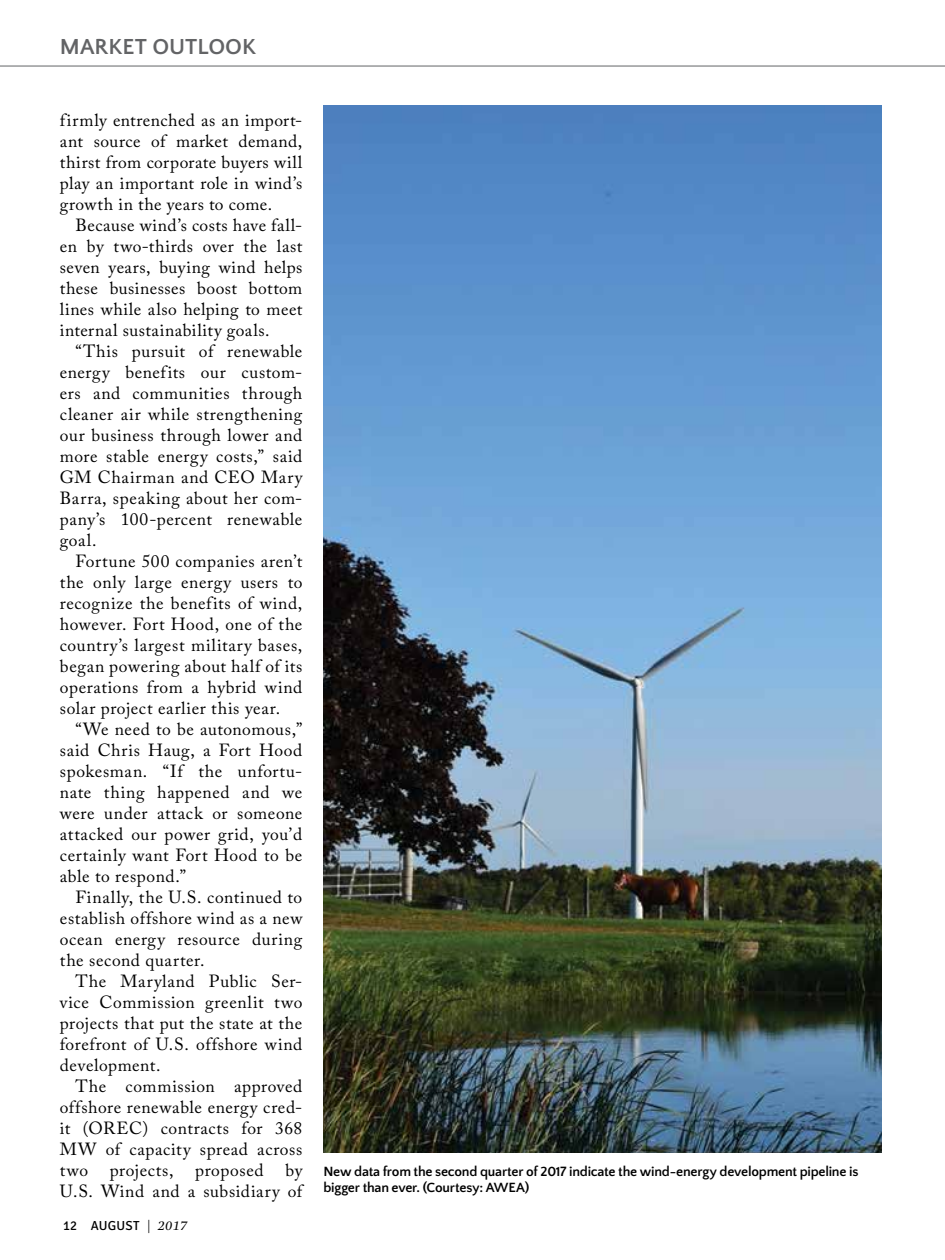
<style>
.page{position:relative;width:945px;height:1260px;background:#fff}
.page>*{position:absolute;margin:0;border:0;box-sizing:border-box;transform-origin:0 0}
.t1{font:700 22.75px "Quattrocento Sans";color:#636466}
.t2{font:17.5px/21px "Adobe Caslon Pro";letter-spacing:.035em;color:#000;text-align:justify}
.t3{font:700 14px/16.8px "Quattrocento Sans";letter-spacing:-.015em;color:#000}
.t4{font:13.12px "Signika";letter-spacing:.02em;color:#000}
.s1{font-family:"Gandhi Serif";font-style:italic}
</style>
<div class="page">
<hr style="left:0;top:66px;width:945px;height:1px;background:#636466">
<img style="left:323px;top:106px;width:559px;height:1046px">
<h1 class="t1" style="left:60px;top:35px;width:198px">MARKET OUTLOOK</h1>
<p class="t2" style="left:60px;top:109px;width:244px">firmly entrenched as an import&shy;ant source of market demand, thirst from corporate buyers will play an important role in wind’s growth in the years to come.</p>
<p class="t2" style="left:60px;top:214px;width:244px;text-indent:16px">Because wind’s costs have fall&shy;en by two-thirds over the last seven years, buying wind helps these businesses boost bottom lines while also helping to meet internal sustainability goals.</p>
<p class="t2" style="left:60px;top:340px;width:244px;text-indent:16px">“This pursuit of renewable energy benefits our custom&shy;ers and communities through cleaner air while strengthening our business through lower and more stable energy costs,” said GM Chairman and CEO Mary Barra, speaking about her com&shy;pany’s 100-percent renewable goal.</p>
<p class="t2" style="left:60px;top:550px;width:244px;text-indent:16px">Fortune 500 companies aren’t the only large energy users to recognize the benefits of wind, however. Fort Hood, one of the country’s largest military bases, began powering about half of its operations from a hybrid wind solar project earlier this year.</p>
<p class="t2" style="left:60px;top:718px;width:244px;text-indent:16px">“We need to be autonomous,” said Chris Haug, a Fort Hood spokesman. “If the unfortu&shy;nate thing happened and we were under attack or someone attacked our power grid, you’d certainly want Fort Hood to be able to respond.”</p>
<p class="t2" style="left:60px;top:886px;width:244px;text-indent:16px">Finally, the U.S. continued to establish offshore wind as a new ocean energy resource during the second quarter.</p>
<p class="t2" style="left:60px;top:970px;width:244px;text-indent:16px">The Maryland Public Ser&shy;vice Commission greenlit two projects that put the state at the forefront of U.S. offshore wind development.</p>
<p class="t2" style="left:60px;top:1075px;width:244px;text-indent:16px">The commission approved offshore renewable energy cred&shy;it (OREC) contracts for 368<br>MW of capacity spread across two projects, proposed by U.S. Wind and a subsidiary of</p>
<p class="t4" style="left:63px;top:1218px;width:126px">12 AUGUST <span class="s1">| 2017</span></p>
<p class="t3" style="left:323px;top:1163px;width:537px">New data from the second quarter of 2017 indicate the wind-energy development pipeline is bigger than ever. (Courtesy: AWEA)</p>
</div>
